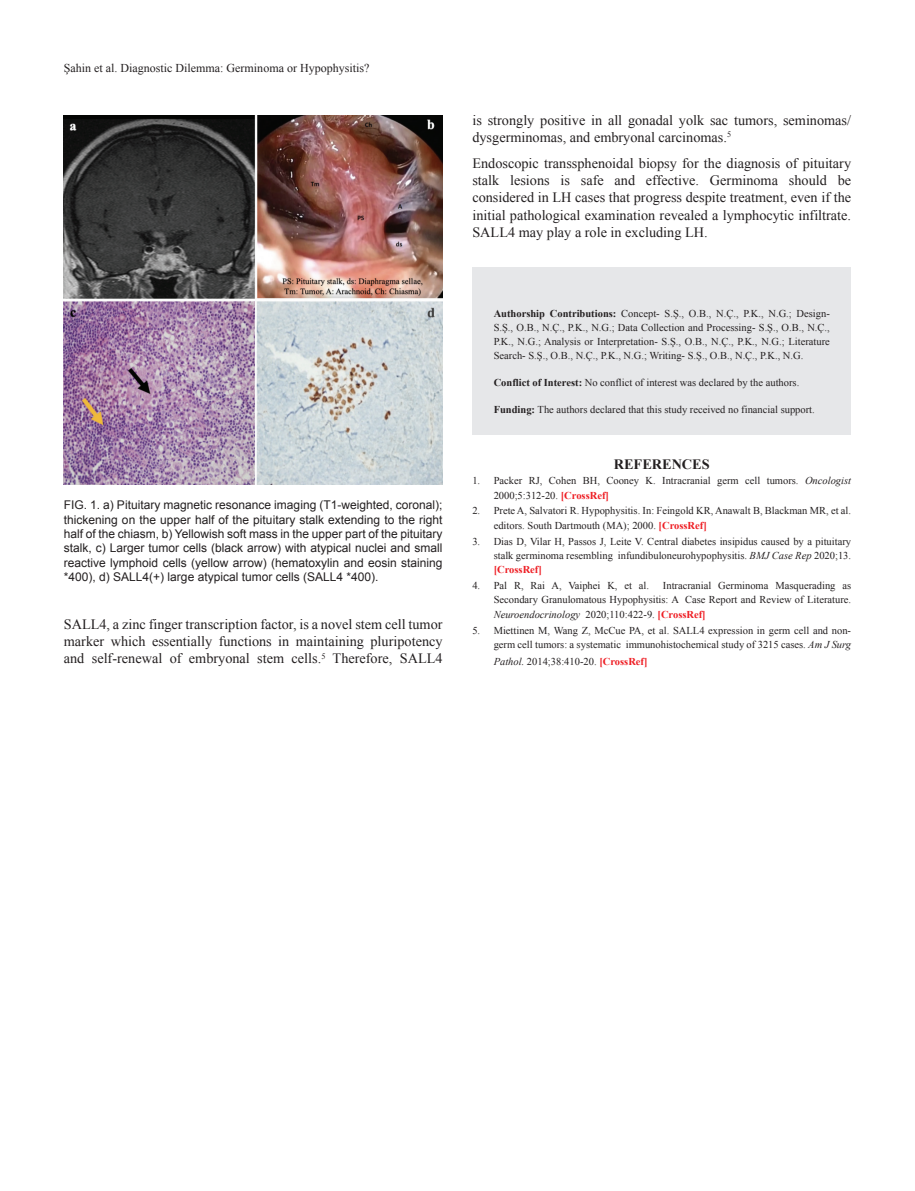
<style>
.page{position:relative;width:915px;height:1191px;background:#fff}
.page>*{position:absolute;margin:0;border:0;box-sizing:border-box;transform-origin:0 0}
.YAZI{font:14.25px/17.2px "Times New Roman";color:#231f20;text-align:justify}
.ARA_BASLIK{font:700 14.25px "Times New Roman";color:#231f20}
.RESİM-ALTI{font:12px/14.4px "Arial";color:#231f20;text-align:justify}
.t1{font:12px "Times New Roman";color:#231f20}
.ETİK{font:10.5px/14.2px "Times New Roman";color:#231f20;text-align:justify}
.s1{font-weight:700}
.s2{font-style:italic}
.s3{font-weight:700;color:#ee1d23}
</style>
<div class="page">
<div style="left:472px;top:267px;width:378px;height:168px;background:#e6e7e9"></div>
<img style="left:64px;top:115px;width:378px;height:370px">
<p class="t1" style="left:64px;top:60px;width:307px">Şahin et al. Diagnostic Dilemma: Germinoma or Hypophysitis?</p>
<p class="RESİM-ALTI" style="left:64px;top:498px;width:380px">FIG. 1. a) Pituitary magnetic resonance imaging (T1-weighted, coronal); thickening on the upper half of the pituitary stalk extending to the right half of the chiasm, b) Yellowish soft mass in the upper part of the pituitary stalk, c) Larger tumor cells (black arrow) with atypical nuclei and small reactive lymphoid cells (yellow arrow) (hematoxylin and eosin staining *400), d) SALL4(+) large atypical tumor cells (SALL4 *400).</p>
<p class="YAZI" style="left:64px;top:615px;width:380px">SALL4, a zinc finger transcription factor, is a novel stem cell tumor marker which essentially functions in maintaining pluripotency and self-renewal of embryonal stem cells.<sup>5</sup> Therefore, SALL4</p>
<p class="YAZI" style="left:472px;top:111px;width:380px">is strongly positive in all gonadal yolk sac tumors, seminomas/ dysgerminomas, and embryonal carcinomas.<sup>5</sup></p>
<p class="YAZI" style="left:472px;top:154px;width:380px">Endoscopic transsphenoidal biopsy for the diagnosis of pituitary stalk lesions is safe and effective. Germinoma should be considered in LH cases that progress despite treatment, even if the initial pathological examination revealed a lymphocytic infiltrate.<br>SALL4 may play a role in excluding LH.</p>
<p class="ETİK" style="left:493px;top:306px;width:337px"><span class="s1">Authorship Contributions:</span> Concept- S.Ş., O.B., N.Ç., P.K., N.G.; Design-S.Ş., O.B., N.Ç., P.K., N.G.; Data Collection and Processing- S.Ş., O.B., N.Ç., P.K., N.G.; Analysis or Interpretation- S.Ş., O.B., N.Ç., P.K., N.G.; Literature Search- S.Ş., O.B., N.Ç., P.K., N.G.; Writing- S.Ş., O.B., N.Ç., P.K., N.G.</p>
<p class="ETİK" style="left:493px;top:375px;width:307px"><span class="s1">Conflict of Interest:</span> No conflict of interest was declared by the authors.</p>
<p class="ETİK" style="left:493px;top:402px;width:322px"><span class="s1">Funding:</span> The authors declared that this study received no financial support.</p>
<p class="ARA_BASLIK" style="left:613px;top:454px;width:97px">REFERENCES</p>
<p class="ETİK" style="left:493px;top:473px;width:359px;text-indent:-21px">1. Packer RJ, Cohen BH, Cooney K. Intracranial germ cell tumors. <span class="s2">Oncologist<br></span>2000;5:312-20. <span class="s3">[CrossRef]</span></p>
<p class="ETİK" style="left:493px;top:503px;width:359px;text-indent:-21px">2. Prete A, Salvatori R. Hypophysitis. In: Feingold KR, Anawalt B, Blackman MR, et al. editors. South Dartmouth (MA); 2000. <span class="s3">[CrossRef]</span></p>
<p class="ETİK" style="left:493px;top:534px;width:359px;text-indent:-21px">3. Dias D, Vilar H, Passos J, Leite V. Central diabetes insipidus caused by a pituitary stalk germinoma resembling infundibuloneurohypophysitis. <span class="s2">BMJ Case Rep</span> 2020;13. <span class="s3">[CrossRef]</span></p>
<p class="ETİK" style="left:472px;top:578px;width:178px">4. Pal R, Rai A, Vaiphei K, et al.</p>
<p class="ETİK" style="left:493px;top:578px;width:359px;text-indent:169px">Intracranial Germinoma Masquerading as Secondary Granulomatous Hypophysitis: A Case Report and Review of Literature.<br><span class="s2">Neuroendocrinology</span> 2020;110:422-9. <span class="s3">[CrossRef]</span></p>
<p class="ETİK" style="left:472px;top:623px;width:380px;text-align:right">5. Miettinen M, Wang Z, McCue PA, et al. SALL4 expression in germ cell and non&shy;germ cell tumors: a systematic immunohistochemical study of 3215 cases. <span class="s2">Am J Surg</span></p>
<p class="ETİK" style="left:493px;top:654px;width:155px"><span class="s2">Pathol.</span> 2014;38:410-20. <span class="s3">[CrossRef]</span></p>
</div>
